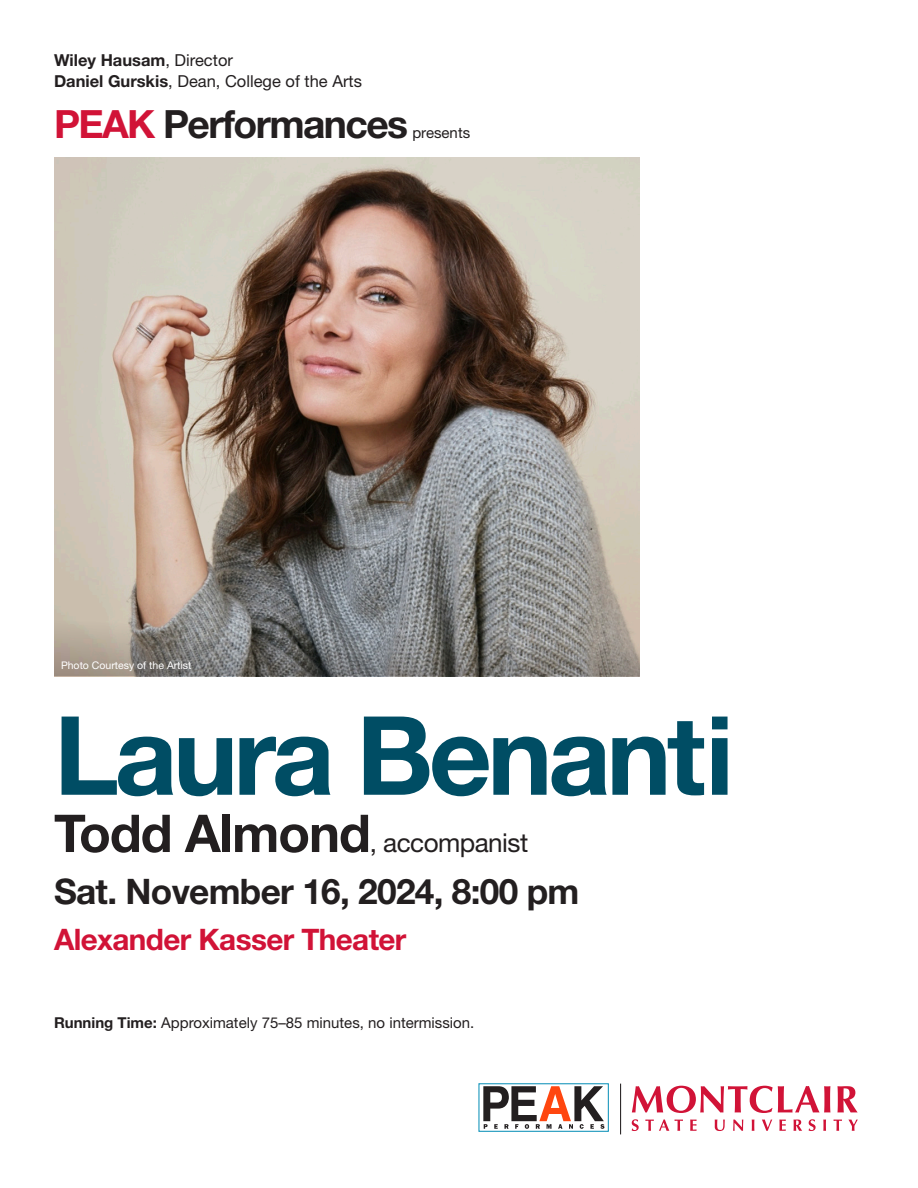
<style>
.page{position:relative;width:918px;height:1188px;background:#fff}
.page>*{position:absolute;margin:0;border:0;box-sizing:border-box;transform-origin:0 0}
.t1{font:700 109.5px "Helvetica Neue LT Std";letter-spacing:-.04em;color:#004d64}
.t2{font:700 39px "Helvetica Neue LT Std";letter-spacing:-.04em;color:#231f20}
.t3{font:700 35.25px "Helvetica Neue LT Std";letter-spacing:-.02em;color:#231f20}
.t4{font:700 29.7px "Helvetica Neue LT Std";letter-spacing:-.02em;color:#d11337}
.t5{font:26.1px "Helvetica Neue LT Std";letter-spacing:-.02em;color:#231f20}
.t6{font:16.5px "Helvetica Neue LT Std";color:#231f20}
.t7{font:700 16.5px "Helvetica Neue LT Std";color:#231f20}
.t8{font:15px "Helvetica Neue LT Std";color:#231f20}
.t9{font:10.5px "Helvetica Neue LT Std";color:#fff}
.s1{font-weight:400}
.s2{font-weight:700}
.s3{color:#d11337}
.s4{font-weight:700;font-size:52.2px}
</style>
<div class="page">
<img style="left:54px;top:158px;width:586px;height:518px">
<svg style="left:632px;top:1086px;width:198px;height:27px"></svg>
<svg style="left:838px;top:1086px;width:20px;height:27px"></svg>
<svg style="left:632px;top:1119px;width:7px;height:12px"></svg>
<svg style="left:645px;top:1119px;width:24px;height:12px"></svg>
<svg style="left:675px;top:1120px;width:8px;height:11px"></svg>
<svg style="left:690px;top:1120px;width:7px;height:11px"></svg>
<svg style="left:715px;top:1120px;width:10px;height:11px"></svg>
<svg style="left:733px;top:1120px;width:10px;height:11px"></svg>
<svg style="left:752px;top:1120px;width:2px;height:11px"></svg>
<svg style="left:762px;top:1120px;width:10px;height:11px"></svg>
<svg style="left:779px;top:1120px;width:7px;height:11px"></svg>
<svg style="left:794px;top:1120px;width:8px;height:11px"></svg>
<svg style="left:809px;top:1119px;width:7px;height:12px"></svg>
<svg style="left:823px;top:1120px;width:3px;height:11px"></svg>
<svg style="left:834px;top:1120px;width:8px;height:11px"></svg>
<svg style="left:848px;top:1120px;width:10px;height:11px"></svg>
<div style="left:478px;top:1083px;width:131px;height:49px;border:1px solid #0f92b9"></div>
<svg style="left:483px;top:1086px;width:121px;height:43px"></svg>
<hr style="left:620px;top:1084px;width:1px;height:50px;background:#231f20">
<svg style="left:54px;top:580px;width:585px;height:96px"></svg>
<p class="t7" style="left:54px;top:50px;width:181px">Wiley Hausam<span class="s1">, Director</span></p>
<p class="t6" style="left:54px;top:71px;width:309px"><span class="s2">Daniel Gurskis</span>, Dean, College of the Arts</p>
<p class="t2" style="left:54px;top:100px;width:356px"><span class="s3">PEAK</span> Performances</p>
<p class="t8" style="left:412px;top:124px;width:59px">presents</p>
<p class="t9" style="left:61px;top:659px;width:132px">Photo Courtesy of the Artist</p>
<p class="t1" style="left:54px;top:688px;width:681px">Laura Benanti</p>
<p class="t5" style="left:54px;top:827px;width:476px"><span class="s4">Todd Almond</span>, accompanist</p>
<p class="t3" style="left:54px;top:869px;width:527px">Sat. November 16, 2024, 8:00 pm</p>
<p class="t4" style="left:54px;top:921px;width:354px">Alexander Kasser Theater</p>
<p class="t8" style="left:54px;top:1014px;width:422px"><span class="s2">Running Time:</span> Approximately 75–85 minutes, no intermission.</p>
</div>
